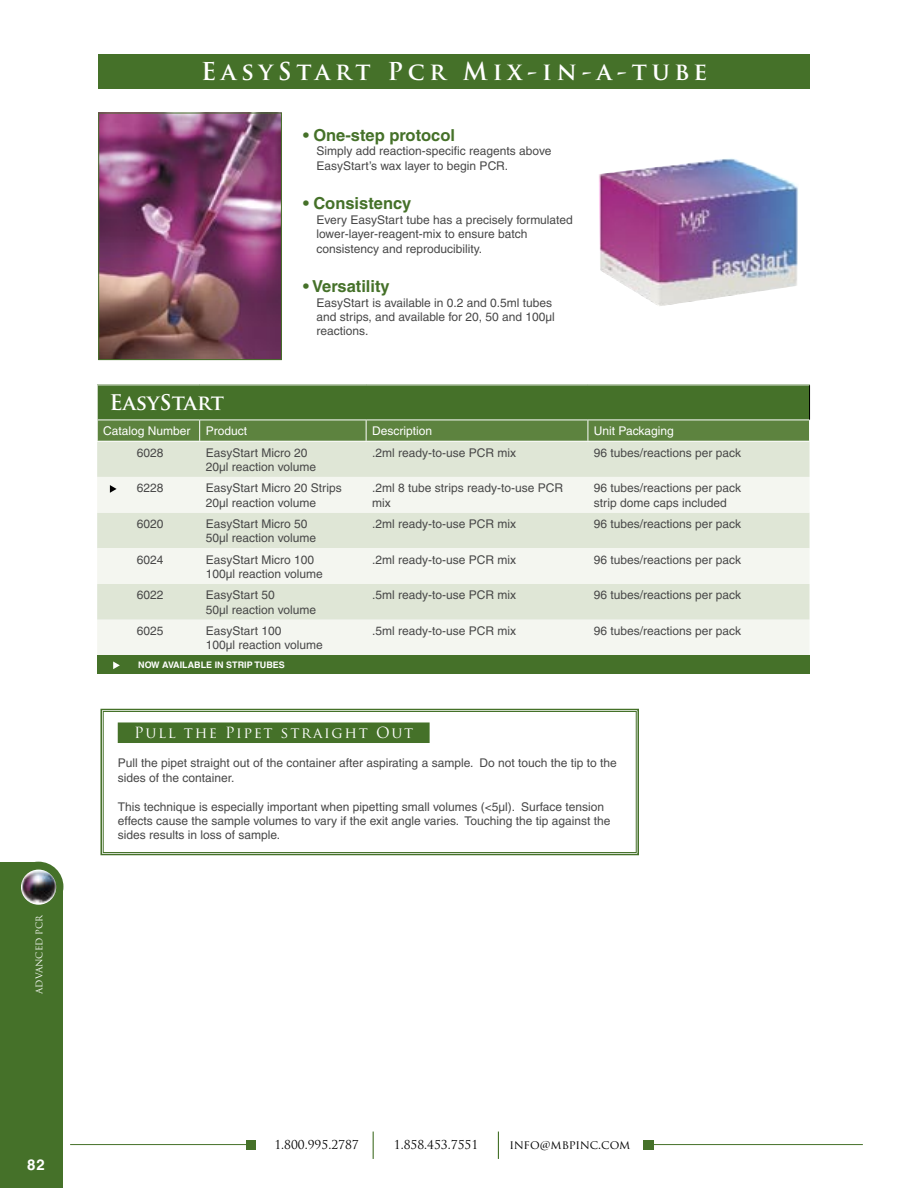
<style>
.page{position:relative;width:918px;height:1188px;background:#fff}
.page>*{position:absolute;margin:0;border:0;box-sizing:border-box;transform-origin:0 0}
.t1{font:700 24px "Trajan Pro";letter-spacing:.2em;color:#fff}
.t2{font:700 21px "Trajan Pro";color:#fff}
.t3{font:700 16.5px "Helvetica";color:#457129}
.t4{font:15px "Trajan Pro";letter-spacing:.11em;color:#fff}
.t5{font:700 15px "Helvetica";color:#fff}
.t6{font:12px/14.4px "Helvetica";color:#484848}
.t7{font:12px "Helvetica";color:#fff}
.t8{font:12px "Trajan Pro";color:#000}
.t9{font:700 9px "Helvetica";color:#fff}
.t10{font:9px "Trajan Pro";color:#fff}
</style>
<div class="page">
<div style="left:0;top:862px;width:38px;height:326px;background:#457129"></div>
<div style="left:14px;top:862px;width:49px;height:50px;background:#457129;border-radius:50%"></div>
<div style="left:4px;top:887px;width:59px;height:301px;background:#457129"></div>
<img style="left:20px;top:869px;width:37px;height:36px;border-radius:50%">
<div style="left:19px;top:868px;width:39px;height:38px;border:2px solid #457129;border-radius:50%"></div>
<svg style="left:373px;top:1132px;width:1px;height:27px"></svg>
<svg style="left:498px;top:1132px;width:1px;height:27px"></svg>
<hr style="left:70px;top:1144px;width:180px;height:1px;background:#457129">
<div style="left:246px;top:1140px;width:10px;height:10px;background:#457129"></div>
<hr style="left:652px;top:1144px;width:211px;height:1px;background:#457129">
<div style="left:644px;top:1140px;width:10px;height:10px;background:#457129"></div>
<div style="left:99px;top:54px;width:711px;height:34px;background:#457129"></div>
<img style="left:100px;top:115px;width:180px;height:243px">
<div style="left:98px;top:113px;width:184px;height:247px;border:1px solid #457129"></div>
<div style="left:97px;top:385px;width:713px;height:35px;background:#457129"></div>
<div style="left:97px;top:442px;width:713px;height:35px;background:#dfe6d6"></div>
<svg style="left:97px;top:477px;width:713px;height:178px;fill:#f4f6f0"></svg>
<div style="left:97px;top:655px;width:713px;height:19px;background:#457129"></div>
<hr style="left:97px;top:385px;width:103px;height:1px;background:#fff">
<hr style="left:97px;top:385px;width:1px;height:35px;background:#fff">
<hr style="left:200px;top:385px;width:166px;height:1px;background:#fff">
<hr style="left:366px;top:385px;width:222px;height:1px;background:#fff">
<hr style="left:588px;top:385px;width:222px;height:1px;background:#fff">
<svg style="left:97px;top:420px;width:713px;height:21px;background:#638746"></svg>
<hr style="left:809px;top:385px;width:1px;height:35px;background:#000">
<img style="left:599px;top:158px;width:200px;height:148px">
<svg style="left:113px;top:662px;width:7px;height:7px"></svg>
<svg style="left:110px;top:485px;width:7px;height:8px"></svg>
<svg style="left:100px;top:708px;width:539px;height:148px"></svg>
<div style="left:103px;top:711px;width:533px;height:142px;border:1px solid #457129"></div>
<div style="left:119px;top:723px;width:310px;height:19px;background:#457129"></div>
<div style="left:118px;top:722px;width:312px;height:21px;border:2px solid #457129"></div>
<p class="t10" style="left:34px;top:994px;width:81px;rotate:-90deg">ADVANCED PCR</p>
<p class="t5" style="left:27px;top:1155px;width:19px">82</p>
<h1 class="t1" style="left:201px;top:57px;width:508px">EasyStart Pcr Mix-in-a-tube</h1>
<h3 class="t3" style="left:303px;top:125px;width:154px">• One-step protocol</h3>
<p class="t6" style="left:316px;top:144px;width:236px">Simply add reaction-specific reagents above<br>EasyStart’s wax layer to begin PCR.</p>
<h3 class="t3" style="left:303px;top:194px;width:110px">• Consistency</h3>
<p class="t6" style="left:316px;top:212px;width:258px">Every EasyStart tube has a precisely formulated lower-layer-reagent-mix to ensure batch consistency and reproducibility.</p>
<h3 class="t3" style="left:303px;top:276px;width:88px">• Versatility</h3>
<p class="t6" style="left:316px;top:295px;width:240px">EasyStart is available in 0.2 and 0.5ml tubes and strips, and available for 20, 50 and 100µl reactions.</p>
<h2 class="t2" style="left:109px;top:389px;width:116px">EasyStart</h2>
<p class="t7" style="left:103px;top:424px;width:89px">Catalog Number</p>
<p class="t7" style="left:206px;top:424px;width:43px">Product</p>
<p class="t7" style="left:372px;top:424px;width:62px">Description</p>
<p class="t7" style="left:594px;top:424px;width:81px">Unit Packaging</p>
<p class="t6" style="left:137px;top:445px;width:28px">6028</p>
<p class="t6" style="left:206px;top:445px;width:112px">EasyStart Micro 20<br>20µl reaction volume</p>
<p class="t6" style="left:372px;top:445px;width:146px">.2ml ready-to-use PCR mix</p>
<p class="t6" style="left:594px;top:445px;width:149px">96 tubes/reactions per pack</p>
<p class="t6" style="left:137px;top:481px;width:28px">6228</p>
<p class="t6" style="left:206px;top:481px;width:138px">EasyStart Micro 20 Strips<br>20µl reaction volume</p>
<p class="t6" style="left:372px;top:481px;width:192px">.2ml 8 tube strips ready-to-use PCR mix</p>
<p class="t6" style="left:594px;top:481px;width:149px">96 tubes/reactions per pack strip dome caps included</p>
<p class="t6" style="left:137px;top:516px;width:28px">6020</p>
<p class="t6" style="left:206px;top:516px;width:112px">EasyStart Micro 50<br>50µl reaction volume</p>
<p class="t6" style="left:372px;top:516px;width:146px">.2ml ready-to-use PCR mix</p>
<p class="t6" style="left:594px;top:516px;width:149px">96 tubes/reactions per pack</p>
<p class="t6" style="left:137px;top:552px;width:28px">6024</p>
<p class="t6" style="left:206px;top:552px;width:119px">EasyStart Micro 100<br>100µl reaction volume</p>
<p class="t6" style="left:372px;top:552px;width:146px">.2ml ready-to-use PCR mix</p>
<p class="t6" style="left:594px;top:552px;width:149px">96 tubes/reactions per pack</p>
<p class="t6" style="left:137px;top:588px;width:28px">6022</p>
<p class="t6" style="left:206px;top:588px;width:112px">EasyStart 50<br>50µl reaction volume</p>
<p class="t6" style="left:372px;top:588px;width:146px">.5ml ready-to-use PCR mix</p>
<p class="t6" style="left:594px;top:588px;width:149px">96 tubes/reactions per pack</p>
<p class="t6" style="left:137px;top:624px;width:28px">6025</p>
<p class="t6" style="left:206px;top:624px;width:119px">EasyStart 100<br>100µl reaction volume</p>
<p class="t6" style="left:372px;top:624px;width:146px">.5ml ready-to-use PCR mix</p>
<p class="t6" style="left:594px;top:624px;width:149px">96 tubes/reactions per pack</p>
<p class="t9" style="left:138px;top:660px;width:148px">NOW AVAILABLE IN STRIP TUBES</p>
<p class="t4" style="left:134px;top:723px;width:281px">Pull the Pipet straight Out</p>
<p class="t6" style="left:118px;top:756px;width:501px">Pull the pipet straight out of the container after aspirating a sample. Do not touch the tip to the sides of the container.</p>
<p class="t6" style="left:118px;top:799px;width:494px">This technique is especially important when pipetting small volumes (&lt;5µl). Surface tension effects cause the sample volumes to vary if the exit angle varies. Touching the tip against the sides results in loss of sample.</p>
<p class="t8" style="left:274px;top:1137px;width:86px">1.800.995.2787</p>
<p class="t8" style="left:394px;top:1137px;width:86px">1.858.453.7551</p>
<p class="t8" style="left:509px;top:1137px;width:122px">info@mbpinc.com</p>
</div>
